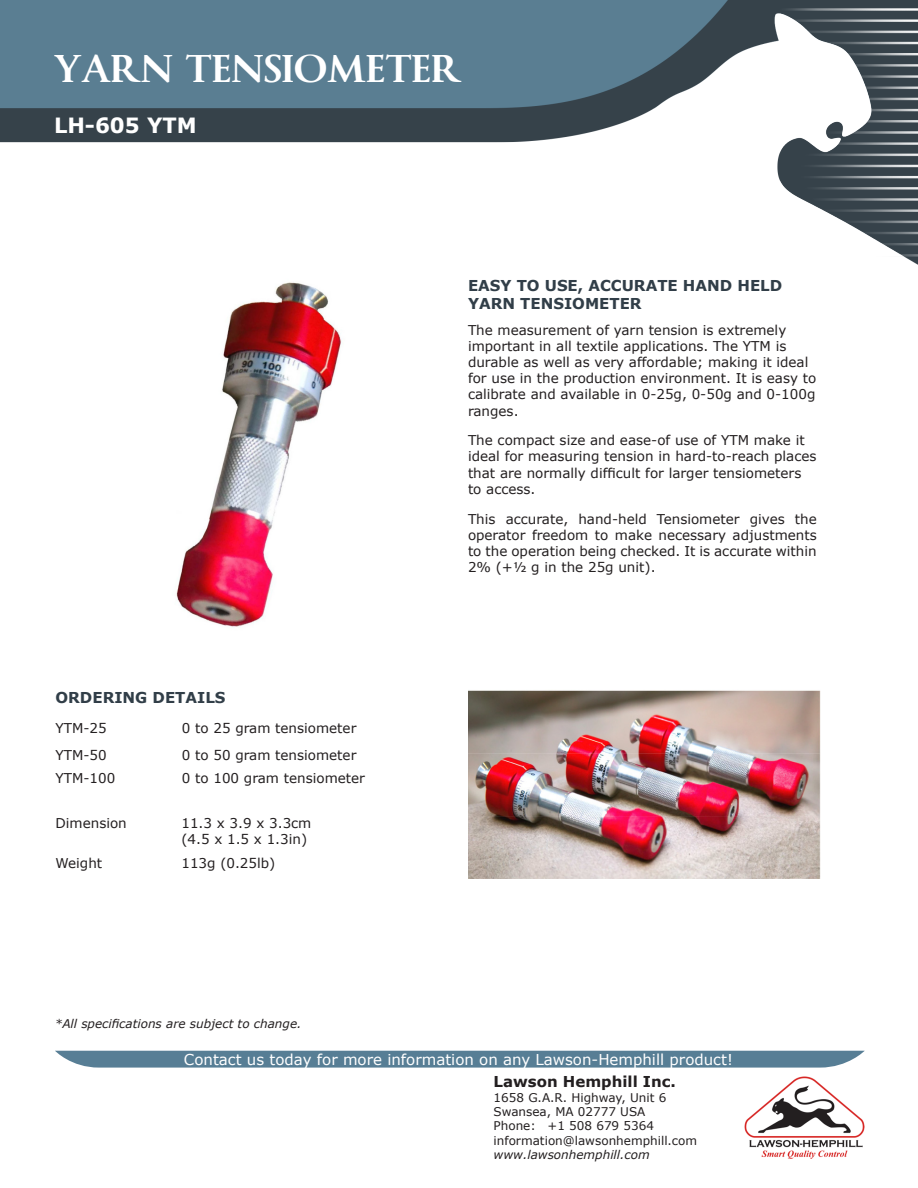
<style>
.page{position:relative;width:918px;height:1188px;background:#fff}
.page>*{position:absolute;margin:0;border:0;box-sizing:border-box;transform-origin:0 0}
.t1{font:700 36px "Byington";color:#fff}
.t2{font:700 21px "Verdana";color:#fff}
.t3{font:15px "Verdana";color:#fff}
.t4{font:700 15px/18px "Verdana";color:#313e48}
.t5{font:700 15px "Verdana";color:#231f20}
.t6{font:13.5px/16.2px "Verdana";color:#231f20}
.t7{font:12px/14.4px "Verdana";color:#231f20}
.t8{font:italic 12px "Verdana";color:#231f20}
.s1{font-style:italic}
</style>
<div class="page">
<img style="left:0;top:0;width:918px;height:265px">
<img style="left:745px;top:1076px;width:120px;height:83px">
<svg style="left:55px;top:1051px;width:810px;height:17px;background:#60859b"></svg>
<img style="left:133px;top:253px;width:219px;height:375px">
<img style="left:469px;top:690px;width:352px;height:188px">
<p class="t1" style="left:54px;top:47px;width:409px">YARN TENSIOMETER</p>
<p class="t2" style="left:54px;top:110px;width:144px">LH-605 YTM</p>
<p class="t4" style="left:468px;top:277px;width:316px">EASY TO USE, ACCURATE HAND HELD<br>YARN TENSIOMETER</p>
<p class="t4" style="left:56px;top:688px;width:172px">ORDERING DETAILS</p>
<p class="t6" style="left:56px;top:719px;width:53px">YTM-25</p>
<p class="t6" style="left:182px;top:719px;width:176px">0 to 25 gram tensiometer</p>
<p class="t6" style="left:56px;top:746px;width:53px">YTM-50</p>
<p class="t6" style="left:182px;top:746px;width:176px">0 to 50 gram tensiometer</p>
<p class="t6" style="left:56px;top:770px;width:61px">YTM-100</p>
<p class="t6" style="left:182px;top:770px;width:185px">0 to 100 gram tensiometer</p>
<p class="t6" style="left:56px;top:815px;width:73px">Dimension</p>
<p class="t6" style="left:181px;top:815px;width:132px">11.3 x 3.9 x 3.3cm</p>
<p class="t6" style="left:181px;top:831px;width:127px">(4.5 x 1.5 x 1.3in)</p>
<p class="t6" style="left:56px;top:855px;width:48px">Weight</p>
<p class="t6" style="left:181px;top:855px;width:95px">113g (0.25lb)</p>
<p class="t8" style="left:55px;top:1016px;width:248px">*All specifications are subject to change.</p>
<p class="t6" style="left:468px;top:321px;width:350px">The measurement of yarn tension is extremely important in all textile applications. The YTM is durable as well as very affordable; making it ideal for use in the production environment. It is easy to calibrate and available in 0-25g, 0-50g and 0-100g ranges.</p>
<p class="t6" style="left:468px;top:432px;width:350px">The compact size and ease-of use of YTM make it ideal for measuring tension in hard-to-reach places that are normally difficult for larger tensiometers to access.</p>
<p class="t6" style="left:468px;top:510px;width:350px;text-align:justify">This accurate, hand-held Tensiometer gives the operator freedom to make necessary adjustments to the operation being checked. It is accurate within 2% (+½ g in the 25g unit).</p>
<p class="t3" style="left:184px;top:1049px;width:550px">Contact us today for more information on any Lawson-Hemphill product!</p>
<p class="t5" style="left:494px;top:1071px;width:184px">Lawson Hemphill Inc.</p>
<p class="t7" style="left:494px;top:1090px;width:174px">1658 G.A.R. Highway, Unit 6</p>
<p class="t7" style="left:494px;top:1104px;width:153px">Swansea, MA 02777 USA</p>
<p class="t7" style="left:494px;top:1119px;width:162px">Phone: +1 508 679 5364</p>
<p class="t7" style="left:494px;top:1133px;width:205px">information@lawsonhemphill.com <span class="s1">www.lawsonhemphill.com</span></p>
</div>
